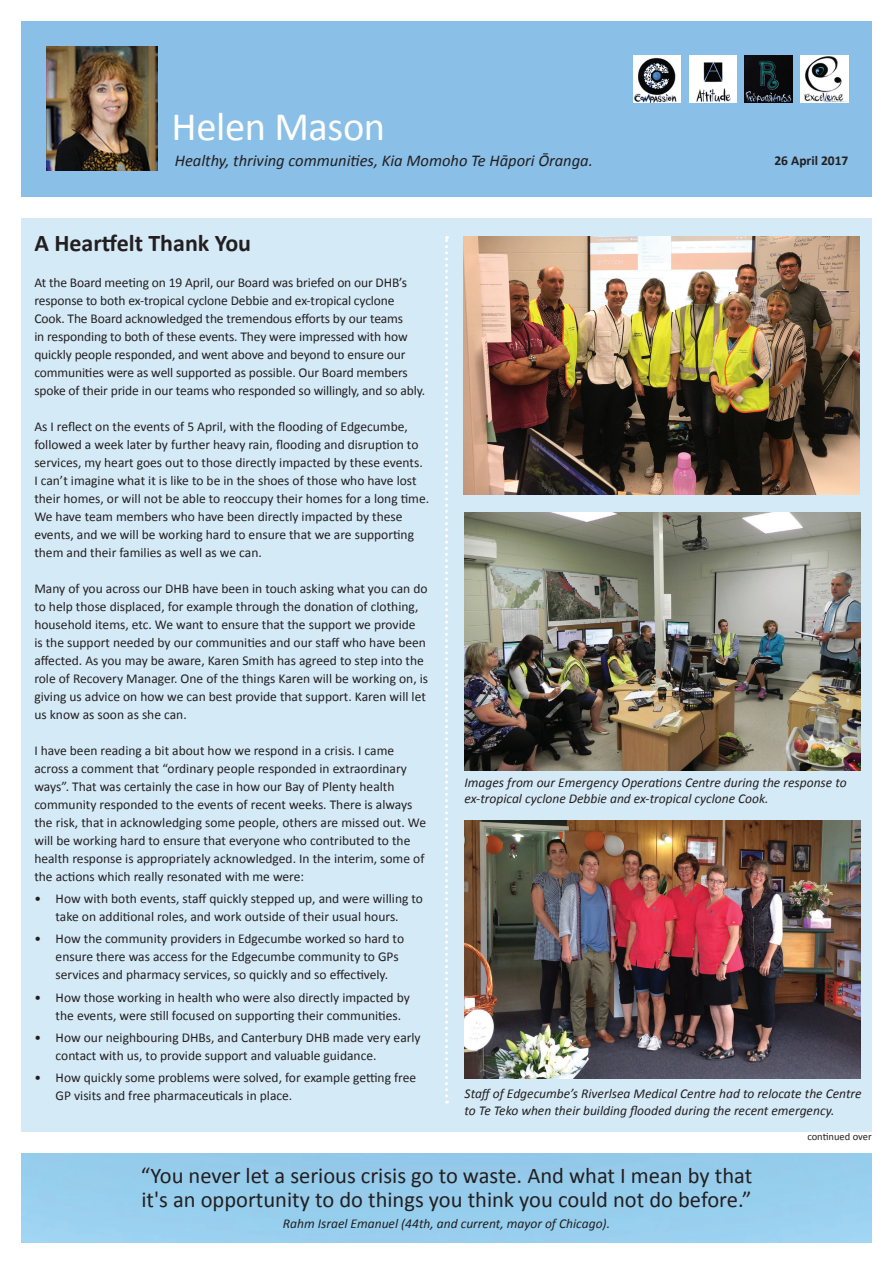
<style>
.page{position:relative;width:893px;height:1263px;background:#fff}
.page>*{position:absolute;margin:0;border:0;box-sizing:border-box;transform-origin:0 0}
.t1{font:40.5px "Calibri";letter-spacing:-.01em;color:#fff}
.t2{font:700 24px "Calibri";color:#231f20}
.t3{font:22.5px/24px "Calibri";color:#231f20}
.t4{font:italic 16.5px "Calibri";color:#231f20}
.t5{font:13.5px/18px "Calibri";color:#231f20}
.t6{font:italic 13.5px/16.2px "Calibri";color:#231f20}
.t7{font:700 13.5px "Calibri";color:#231f20}
.t8{font:10.5px "Calibri";color:#231f20}
</style>
<div class="page">
<div style="left:21px;top:218px;width:850px;height:913px;background:#d5eaf7"></div>
<div style="left:21px;top:21px;width:851px;height:176px;background:#8abfe7"></div>
<img style="left:689px;top:55px;width:48px;height:48px">
<img style="left:745px;top:55px;width:47px;height:48px">
<img style="left:633px;top:55px;width:48px;height:48px">
<img style="left:801px;top:55px;width:47px;height:48px">
<img style="left:47px;top:47px;width:110px;height:124px">
<svg style="left:445px;top:236px;width:3px;height:867px"></svg>
<img style="left:463px;top:236px;width:397px;height:258px">
<img style="left:464px;top:512px;width:396px;height:258px">
<img style="left:464px;top:821px;width:396px;height:258px">
<h1 class="t1" style="left:172px;top:101px;width:215px">Helen Mason</h1>
<p class="t4" style="left:175px;top:149px;width:420px">Healthy, thriving communities, Kia Momoho Te Hāpori Ōranga.</p>
<p class="t7" style="left:774px;top:152px;width:76px">26 April 2017</p>
<h2 class="t2" style="left:34px;top:227px;width:218px">A Heartfelt Thank You</h2>
<p class="t5" style="left:34px;top:273px;width:392px">At the Board meeting on 19 April, our Board was briefed on our DHB’s response to both ex-tropical cyclone Debbie and ex-tropical cyclone Cook. The Board acknowledged the tremendous efforts by our teams<br>in responding to both of these events. They were impressed with how quickly people responded, and went above and beyond to ensure our communities were as well supported as possible. Our Board members spoke of their pride in our teams who responded so willingly, and so ably.</p>
<p class="t5" style="left:34px;top:417px;width:396px">As I reflect on the events of 5 April, with the flooding of Edgecumbe, followed a week later by further heavy rain, flooding and disruption to services, my heart goes out to those directly impacted by these events.<br>I can’t imagine what it is like to be in the shoes of those who have lost their homes, or will not be able to reoccupy their homes for a long time.<br>We have team members who have been directly impacted by these events, and we will be working hard to ensure that we are supporting them and their families as well as we can.</p>
<p class="t5" style="left:34px;top:579px;width:395px">Many of you across our DHB have been in touch asking what you can do to help those displaced, for example through the donation of clothing, household items, etc. We want to ensure that the support we provide<br>is the support needed by our communities and our staff who have been affected. As you may be aware, Karen Smith has agreed to step into the role of Recovery Manager. One of the things Karen will be working on, is giving us advice on how we can best provide that support. Karen will let us know as soon as she can.</p>
<p class="t5" style="left:34px;top:741px;width:393px">I have been reading a bit about how we respond in a crisis. I came across a comment that “ordinary people responded in extraordinary ways”. That was certainly the case in how our Bay of Plenty health community responded to the events of recent weeks. There is always the risk, that in acknowledging some people, others are missed out. We will be working hard to ensure that everyone who contributed to the health response is appropriately acknowledged. In the interim, some of the actions which really resonated with me were:</p>
<p class="t5" style="left:34px;top:890px;width:390px;text-align:center">• How with both events, staff quickly stepped up, and were willing to take on additional roles, and work outside of their usual hours.</p>
<p class="t5" style="left:56px;top:930px;width:350px;text-indent:-21px">• How the community providers in Edgecumbe worked so hard to ensure there was access for the Edgecumbe community to GPs services and pharmacy services, so quickly and so effectively.</p>
<p class="t5" style="left:56px;top:988px;width:356px;text-indent:-21px">• How those working in health who were also directly impacted by the events, were still focused on supporting their communities.</p>
<p class="t5" style="left:56px;top:1028px;width:367px;text-indent:-21px">• How our neighbouring DHBs, and Canterbury DHB made very early contact with us, to provide support and valuable guidance.</p>
<p class="t5" style="left:56px;top:1068px;width:362px;text-indent:-21px">• How quickly some problems were solved, for example getting free<br>GP visits and free pharmaceuticals in place.</p>
<p class="t6" style="left:465px;top:774px;width:384px">Images from our Emergency Operations Centre during the response to ex-tropical cyclone Debbie and ex-tropical cyclone Cook.</p>
<p class="t6" style="left:465px;top:1085px;width:399px">Staff of Edgecumbe’s Riverlsea Medical Centre had to relocate the Centre to Te Teko when their building flooded during the recent emergency.</p>
<p class="t8" style="left:807px;top:1130px;width:66px">continued over</p>
<h3 class="t3" style="left:141px;top:1164px;width:613px">“You never let a serious crisis go to waste. And what I mean by that it's an opportunity to do things you think you could not do before.”</h3>
<p class="t6" style="left:283px;top:1215px;width:329px">Rahm Israel Emanuel (44th, and current, mayor of Chicago).</p>
</div>
